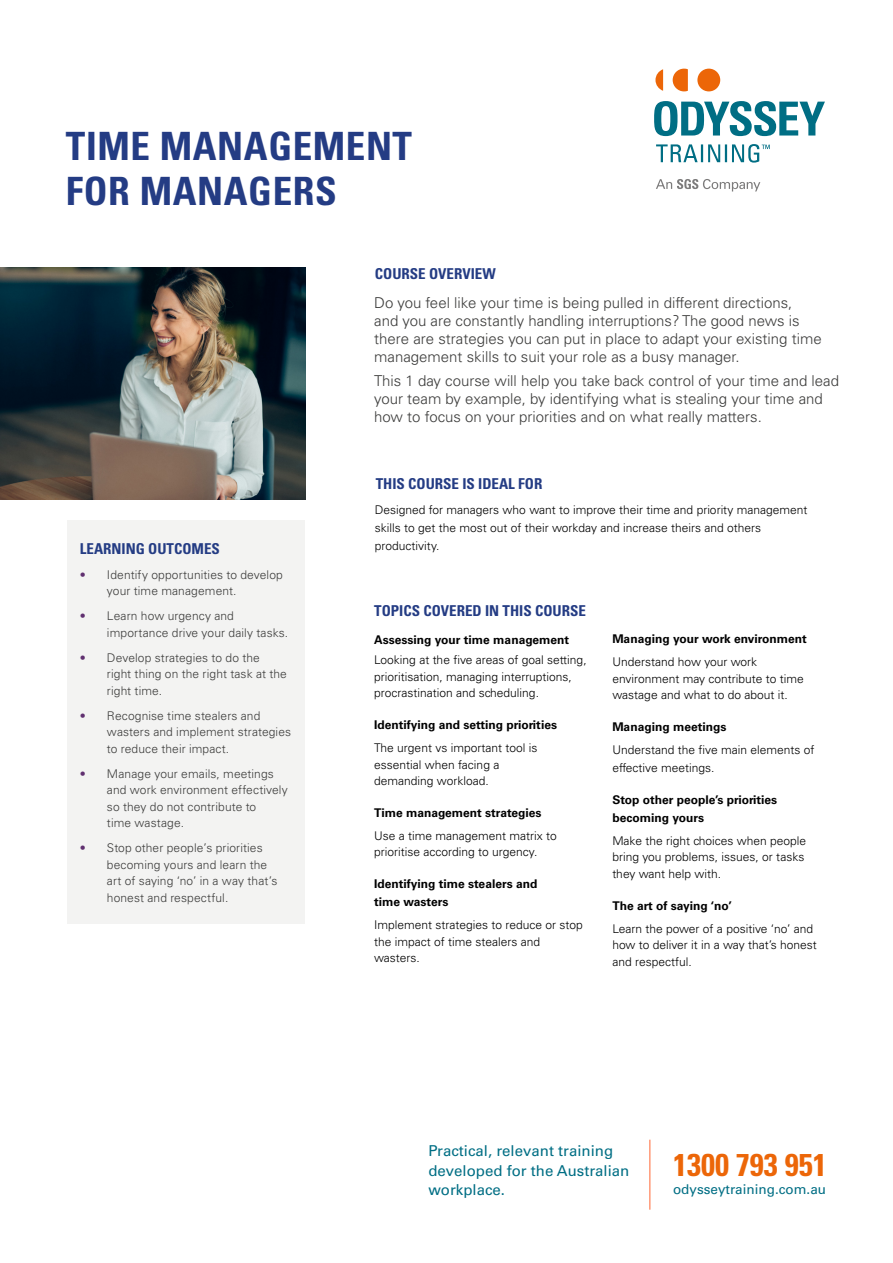
<style>
.page{position:relative;width:893px;height:1263px;background:#fff}
.page>*{position:absolute;margin:0;border:0;box-sizing:border-box;transform-origin:0 0}
.t1{font:700 condensed 39px/45px "Univers";letter-spacing:.015em;color:#243c84}
.t2{font:700 condensed 31.5px "Univers";color:#ec6608}
.t3{font:300 15px/18px "Univers";color:#3c3c3b}
.t4{font:700 condensed 15px "Univers";color:#243c84}
.t5{font:15px/19.5px "Univers";color:#006e84}
.t6{font:13.5px "Univers";color:#006e84}
.t7{font:300 12px/16.5px "Univers";color:#000}
.t8{font:300 12px/16.5px "Univers";letter-spacing:.01em;color:#3c3c3b}
.t9{font:700 12px/18px "Univers";color:#000}
.s1{color:#603070}
</style>
<div class="page">
<hr style="left:649px;top:1140px;width:1px;height:70px;background:#f63">
<svg style="left:654px;top:101px;width:171px;height:35px"></svg>
<svg style="left:655px;top:69px;width:8px;height:22px"></svg>
<svg style="left:673px;top:69px;width:15px;height:22px"></svg>
<div style="left:697px;top:69px;width:23px;height:22px;background:#ec6608;border-radius:50%"></div>
<svg style="left:656px;top:179px;width:104px;height:12px"></svg>
<svg style="left:656px;top:144px;width:114px;height:19px"></svg>
<div style="left:68px;top:520px;width:237px;height:403px;background:#f3f3f2"></div>
<img style="left:0;top:267px;width:305px;height:232px">
<h1 class="t1" style="left:66px;top:123px;width:348px">TIME MANAGEMENT<br>FOR MANAGERS</h1>
<p class="t4" style="left:375px;top:265px;width:122px">COURSE OVERVIEW</p>
<p class="t4" style="left:80px;top:539px;width:142px">LEARNING OUTCOMES</p>
<p class="t8" style="left:107px;top:566px;width:177px;text-indent:-27px"><span class="s1">•</span> Identify opportunities to develop your time management.</p>
<p class="t8" style="left:107px;top:608px;width:183px;text-indent:-27px"><span class="s1">•</span> Learn how urgency and importance drive your daily tasks.</p>
<p class="t8" style="left:107px;top:649px;width:181px;text-indent:-27px"><span class="s1">•</span> Develop strategies to do the right thing on the right task at the right time.</p>
<p class="t8" style="left:107px;top:707px;width:186px;text-indent:-27px"><span class="s1">•</span> Recognise time stealers and wasters and implement strategies to reduce their impact.</p>
<p class="t8" style="left:107px;top:765px;width:182px;text-indent:-27px"><span class="s1">•</span> Manage your emails, meetings and work environment effectively so they do not contribute to<br>time wastage.</p>
<p class="t8" style="left:107px;top:840px;width:172px;text-indent:-27px"><span class="s1">•</span> Stop other people’s priorities becoming yours and learn the art of saying ‘no’ in a way that’s honest and respectful.</p>
<p class="t3" style="left:374px;top:293px;width:449px">Do you feel like your time is being pulled in different directions,<br>and you are constantly handling interruptions? The good news is there are strategies you can put in place to adapt your existing time management skills to suit your role as a busy manager.</p>
<p class="t3" style="left:374px;top:372px;width:466px">This 1 day course will help you take back control of your time and lead your team by example, by identifying what is stealing your time and how to focus on your priorities and on what really matters.</p>
<p class="t4" style="left:376px;top:474px;width:168px">THIS COURSE IS IDEAL FOR</p>
<p class="t7" style="left:375px;top:500px;width:434px;line-height:18px">Designed for managers who want to improve their time and priority management skills to get the most out of their workday and increase theirs and others productivity.</p>
<p class="t4" style="left:374px;top:602px;width:213px">TOPICS COVERED IN THIS COURSE</p>
<p class="t9" style="left:374px;top:630px;width:196px">Assessing your time management</p>
<p class="t7" style="left:374px;top:652px;width:214px">Looking at the five areas of goal setting, prioritisation, managing interruptions, procrastination and scheduling.</p>
<p class="t9" style="left:374px;top:716px;width:184px">Identifying and setting priorities</p>
<p class="t7" style="left:374px;top:739px;width:165px">The urgent vs important tool is essential when facing a demanding workload.</p>
<p class="t9" style="left:374px;top:804px;width:169px">Time management strategies</p>
<p class="t7" style="left:374px;top:827px;width:184px">Use a time management matrix to prioritise according to urgency.</p>
<p class="t9" style="left:374px;top:875px;width:165px">Identifying time stealers and time wasters</p>
<p class="t7" style="left:374px;top:916px;width:210px">Implement strategies to reduce or stop the impact of time stealers and wasters.</p>
<p class="t9" style="left:612px;top:630px;width:196px">Managing your work environment</p>
<p class="t7" style="left:612px;top:654px;width:193px">Understand how your work environment may contribute to time wastage and what to do about it.</p>
<p class="t9" style="left:612px;top:718px;width:116px">Managing meetings</p>
<p class="t7" style="left:612px;top:741px;width:204px;line-height:18px">Understand the five main elements of effective meetings.</p>
<p class="t9" style="left:612px;top:791px;width:166px">Stop other people’s priorities becoming yours</p>
<p class="t7" style="left:612px;top:832px;width:195px">Make the right choices when people bring you problems, issues, or tasks they want help with.</p>
<p class="t9" style="left:612px;top:897px;width:121px">The art of saying ‘no’</p>
<p class="t7" style="left:612px;top:920px;width:206px">Learn the power of a positive ‘no’ and how to deliver it in a way that’s honest and respectful.</p>
<p class="t5" style="left:428px;top:1141px;width:202px">Practical, relevant training developed for the Australian workplace.</p>
<h2 class="t2" style="left:673px;top:1146px;width:155px">1300 793 951</h2>
<p class="t6" style="left:673px;top:1181px;width:155px">odysseytraining.com.au</p>
</div>
